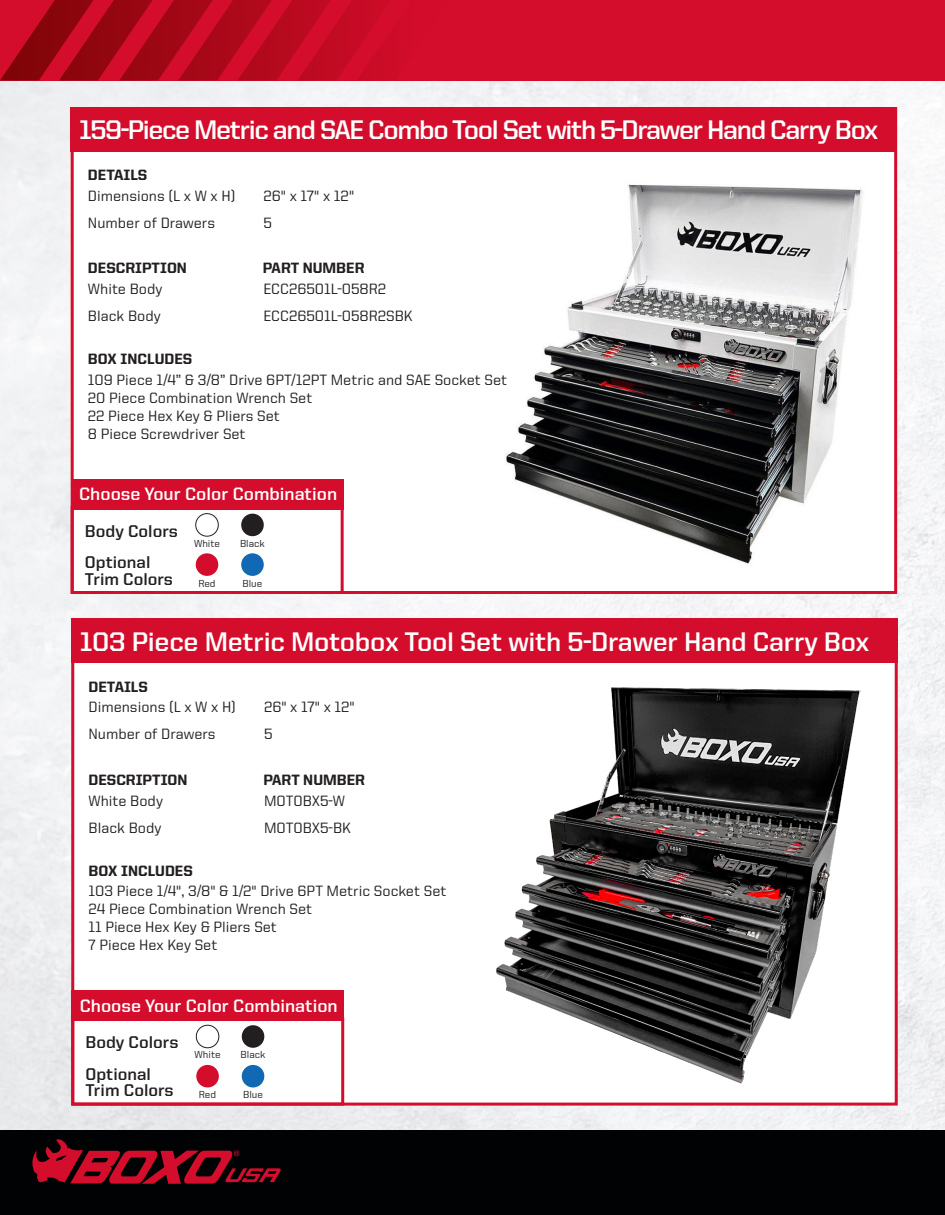
<style>
.page{position:relative;width:945px;height:1215px;background:#fff}
.page>*{position:absolute;margin:0;border:0;box-sizing:border-box;transform-origin:0 0}
.t1{font:700 27px "United Sans Reg";letter-spacing:-.05em;color:#fff}
.t2{font:700 27px "United Sans Reg";letter-spacing:-.01em;color:#fff}
.t3{font:700 18px "United Sans Reg";color:#fff}
.t4{font:700 17.1px "United Sans Reg";color:#231f20}
.t5{font:500 15px "United Sans Reg";color:#231f20}
.t6{font:800 15px "United Sans Reg";color:#231f20}
.t7{font:500 10.2px "United Sans Reg";color:#231f20}
</style>
<div class="page">
<img style="left:0;top:80px;width:945px;height:1050px">
<div style="left:0;top:1130px;width:945px;height:85px;background:#010203"></div>
<svg style="left:32px;top:1139px;width:249px;height:45px"></svg>
<div style="left:0;top:0;width:945px;height:80px;background:#d30d2b"></div>
<svg style="left:0;top:0;width:370px;height:80px"></svg>
<div style="left:71px;top:107px;width:826px;height:487px;background:#fff;border:3px solid #d30d2b"></div>
<div style="left:71px;top:619px;width:827px;height:487px;background:#fff;border:3px solid #d30d2b"></div>
<img style="left:505px;top:184px;width:358px;height:380px">
<div style="left:71px;top:107px;width:826px;height:44px;background:#d30d2b"></div>
<div style="left:71px;top:506px;width:273px;height:88px;border:3px solid #d30d2b"></div>
<div style="left:195px;top:513px;width:24px;height:24px;border:1px solid #231f20;border-radius:50%"></div>
<div style="left:196px;top:553px;width:22px;height:23px;background:#d30d2b;border-radius:50%"></div>
<div style="left:241px;top:514px;width:23px;height:22px;background:#231f20;border-radius:50%"></div>
<div style="left:241px;top:553px;width:23px;height:23px;background:#1168b3;border-radius:50%"></div>
<div style="left:71px;top:479px;width:273px;height:30px;background:#d30d2b"></div>
<img style="left:496px;top:687px;width:365px;height:397px">
<div style="left:71px;top:619px;width:827px;height:44px;background:#d30d2b"></div>
<div style="left:71px;top:1017px;width:273px;height:89px;border:3px solid #d30d2b"></div>
<div style="left:196px;top:1025px;width:23px;height:23px;border:1px solid #231f20;border-radius:50%"></div>
<div style="left:196px;top:1065px;width:23px;height:22px;background:#d30d2b;border-radius:50%"></div>
<div style="left:242px;top:1025px;width:22px;height:23px;background:#231f20;border-radius:50%"></div>
<div style="left:242px;top:1065px;width:22px;height:22px;background:#1168b3;border-radius:50%"></div>
<div style="left:71px;top:991px;width:273px;height:30px;background:#d30d2b"></div>
<p class="t1" style="left:79px;top:115px;width:801px">159-Piece Metric and SAE Combo Tool Set with 5-Drawer Hand Carry Box</p>
<p class="t6" style="left:88px;top:167px;width:61px">DETAILS</p>
<p class="t5" style="left:88px;top:187px;width:149px">Dimensions (L x W x H)</p>
<p class="t5" style="left:263px;top:187px;width:92px">26" x 17" x 12"</p>
<p class="t5" style="left:88px;top:214px;width:129px">Number of Drawers</p>
<p class="t5" style="left:263px;top:214px;width:10px">5</p>
<p class="t6" style="left:88px;top:260px;width:101px">DESCRIPTION</p>
<p class="t6" style="left:263px;top:260px;width:103px">PART NUMBER</p>
<p class="t5" style="left:88px;top:281px;width:76px">White Body</p>
<p class="t5" style="left:263px;top:281px;width:124px">ECC26501L-058R2</p>
<p class="t5" style="left:88px;top:308px;width:74px">Black Body</p>
<p class="t5" style="left:263px;top:308px;width:151px">ECC26501L-058R2SBK</p>
<p class="t6" style="left:88px;top:351px;width:106px">BOX INCLUDES</p>
<p class="t5" style="left:88px;top:371px;width:421px">109 Piece 1/4” &amp; 3/8” Drive 6PT/12PT Metric and SAE Socket Set</p>
<p class="t5" style="left:88px;top:389px;width:226px">20 Piece Combination Wrench Set</p>
<p class="t5" style="left:88px;top:407px;width:193px">22 Piece Hex Key &amp; Pliers Set</p>
<p class="t5" style="left:88px;top:425px;width:159px">8 Piece Screwdriver Set</p>
<p class="t3" style="left:79px;top:484px;width:259px">Choose Your Color Combination</p>
<p class="t4" style="left:85px;top:521px;width:94px">Body Colors</p>
<p class="t4" style="left:85px;top:553px;width:67px">Optional</p>
<p class="t4" style="left:85px;top:569px;width:90px">Trim Colors</p>
<p class="t7" style="left:194px;top:538px;width:27px">White</p>
<p class="t7" style="left:198px;top:577px;width:19px">Red</p>
<p class="t7" style="left:240px;top:538px;width:26px">Black</p>
<p class="t7" style="left:243px;top:577px;width:21px">Blue</p>
<p class="t2" style="left:80px;top:627px;width:791px">103 Piece Metric Motobox Tool Set with 5-Drawer Hand Carry Box</p>
<p class="t6" style="left:89px;top:679px;width:61px">DETAILS</p>
<p class="t5" style="left:89px;top:699px;width:149px">Dimensions (L x W x H)</p>
<p class="t5" style="left:264px;top:699px;width:92px">26" x 17" x 12"</p>
<p class="t5" style="left:89px;top:726px;width:129px">Number of Drawers</p>
<p class="t5" style="left:264px;top:726px;width:10px">5</p>
<p class="t6" style="left:89px;top:772px;width:101px">DESCRIPTION</p>
<p class="t6" style="left:263px;top:772px;width:103px">PART NUMBER</p>
<p class="t5" style="left:89px;top:793px;width:76px">White Body</p>
<p class="t5" style="left:264px;top:793px;width:83px">MOTOBX5-W</p>
<p class="t5" style="left:89px;top:820px;width:74px">Black Body</p>
<p class="t5" style="left:264px;top:820px;width:89px">MOTOBX5-BK</p>
<p class="t6" style="left:89px;top:862px;width:106px">BOX INCLUDES</p>
<p class="t5" style="left:89px;top:883px;width:359px">103 Piece 1/4", 3/8" &amp; 1/2" Drive 6PT Metric Socket Set</p>
<p class="t5" style="left:89px;top:901px;width:225px">24 Piece Combination Wrench Set</p>
<p class="t5" style="left:89px;top:919px;width:190px">11 Piece Hex Key &amp; Pliers Set</p>
<p class="t5" style="left:89px;top:937px;width:130px">7 Piece Hex Key Set</p>
<p class="t3" style="left:80px;top:996px;width:259px">Choose Your Color Combination</p>
<p class="t4" style="left:86px;top:1033px;width:94px">Body Colors</p>
<p class="t4" style="left:86px;top:1065px;width:67px">Optional</p>
<p class="t4" style="left:86px;top:1081px;width:90px">Trim Colors</p>
<p class="t7" style="left:195px;top:1049px;width:27px">White</p>
<p class="t7" style="left:199px;top:1089px;width:19px">Red</p>
<p class="t7" style="left:241px;top:1049px;width:26px">Black</p>
<p class="t7" style="left:243px;top:1089px;width:21px">Blue</p>
</div>
